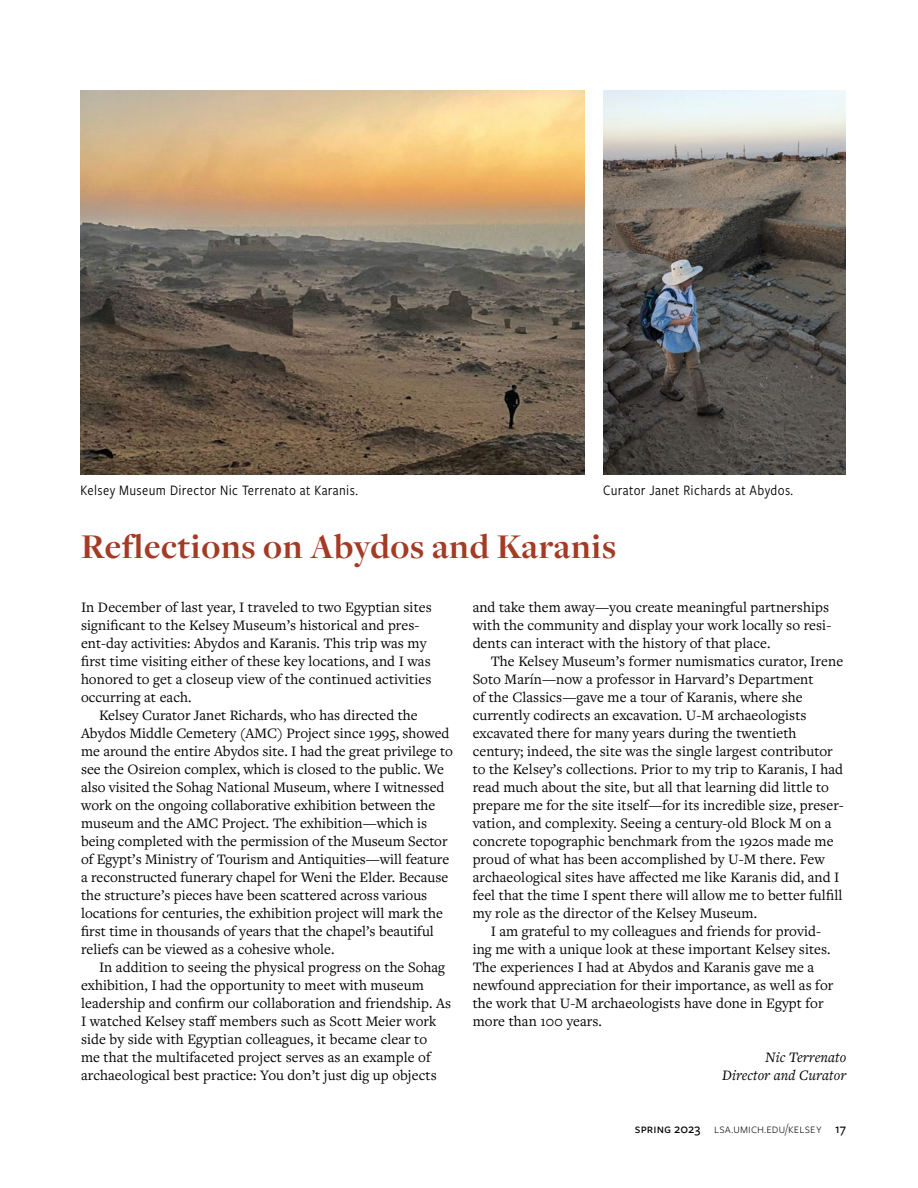
<style>
.page{position:relative;width:918px;height:1188px;background:#fff}
.page>*{position:absolute;margin:0;border:0;box-sizing:border-box;transform-origin:0 0}
.headline{font:700 36px "Freight Disp Pro";letter-spacing:.02em;color:#a33b25}
.body_text_with_inden{font:15px/18px "Freight Text Pro";letter-spacing:.005em;color:#000}
.body_text_no_indent{font:15px/18px "Freight Text Pro";letter-spacing:.005em;color:#000}
.t1{font:15px "Freight Sans Cnd Pro";letter-spacing:.02em;color:#000}
.body_text_with_inden-2{font:italic 15px "Freight Text Pro";letter-spacing:.005em;color:#000}
.t2{font:300 13.5px "Freight Sans Pro";letter-spacing:.015em;color:#000}
.s1{font-weight:500}
</style>
<div class="page">
<img style="left:81px;top:90px;width:504px;height:384px">
<img style="left:603px;top:90px;width:243px;height:384px">
<p class="t1" style="left:81px;top:480px;width:279px">Kelsey Museum Director Nic Terrenato at Karanis.</p>
<p class="t1" style="left:603px;top:480px;width:192px">Curator Janet Richards at Abydos.</p>
<h1 class="headline" style="left:81px;top:523px;width:537px">Reflections on Abydos and Karanis</h1>
<p class="body_text_no_indent" style="left:81px;top:598px;width:352px">In December of last year, I traveled to two Egyptian sites significant to the Kelsey Museum’s historical and pres&shy;ent-day activities: Abydos and Karanis. This trip was my first time visiting either of these key locations, and I was honored to get a closeup view of the continued activities occurring at each.</p>
<p class="body_text_with_inden" style="left:81px;top:706px;width:373px;text-indent:18px">Kelsey Curator Janet Richards, who has directed the Abydos Middle Cemetery (AMC) Project since 1995, showed me around the entire Abydos site. I had the great privilege to see the Osireion complex, which is closed to the public. We also visited the Sohag National Museum, where I witnessed work on the ongoing collaborative exhibition between the museum and the AMC Project. The exhibition—which is being completed with the permission of the Museum Sector of Egypt’s Ministry of Tourism and Antiquities—will feature a reconstructed funerary chapel for Weni the Elder. Because the structure’s pieces have been scattered across various locations for centuries, the exhibition project will mark the first time in thousands of years that the chapel’s beautiful reliefs can be viewed as a cohesive whole.</p>
<p class="body_text_with_inden" style="left:81px;top:958px;width:372px;text-indent:18px">In addition to seeing the physical progress on the Sohag exhibition, I had the opportunity to meet with museum leadership and confirm our collaboration and friendship. As I watched Kelsey staff members such as Scott Meier work side by side with Egyptian colleagues, it became clear to<br>me that the multifaceted project serves as an example of archaeological best practice: You don’t just dig up objects</p>
<p class="body_text_with_inden" style="left:473px;top:598px;width:360px">and take them away—you create meaningful partnerships with the community and display your work locally so resi&shy;dents can interact with the history of that place.</p>
<p class="body_text_with_inden" style="left:473px;top:652px;width:372px;text-indent:18px">The Kelsey Museum’s former numismatics curator, Irene Soto Marín—now a professor in Harvard’s Department<br>of the Classics—gave me a tour of Karanis, where she currently codirects an excavation. U-M archaeologists excavated there for many years during the twentieth century; indeed, the site was the single largest contributor to the Kelsey’s collections. Prior to my trip to Karanis, I had read much about the site, but all that learning did little to prepare me for the site itself—for its incredible size, preser&shy;vation, and complexity. Seeing a century-old Block M on a concrete topographic benchmark from the 1920s made me proud of what has been accomplished by U-M there. Few archaeological sites have affected me like Karanis did, and I feel that the time I spent there will allow me to better fulfill my role as the director of the Kelsey Museum.</p>
<p class="body_text_with_inden" style="left:473px;top:922px;width:362px;text-indent:18px">I am grateful to my colleagues and friends for provid&shy;ing me with a unique look at these important Kelsey sites.<br>The experiences I had at Abydos and Karanis gave me a newfound appreciation for their importance, as well as for the work that U-M archaeologists have done in Egypt for more than 100 years.</p>
<p class="body_text_with_inden-2" style="left:765px;top:1047px;width:83px">Nic Terrenato</p>
<p class="body_text_with_inden-2" style="left:722px;top:1065px;width:126px">Director and Curator</p>
<p class="t2" style="left:635px;top:1119px;width:213px"><span class="s1">Spring 2023</span> lsa.umich.edu/kelsey <span class="s1">17</span></p>
</div>
